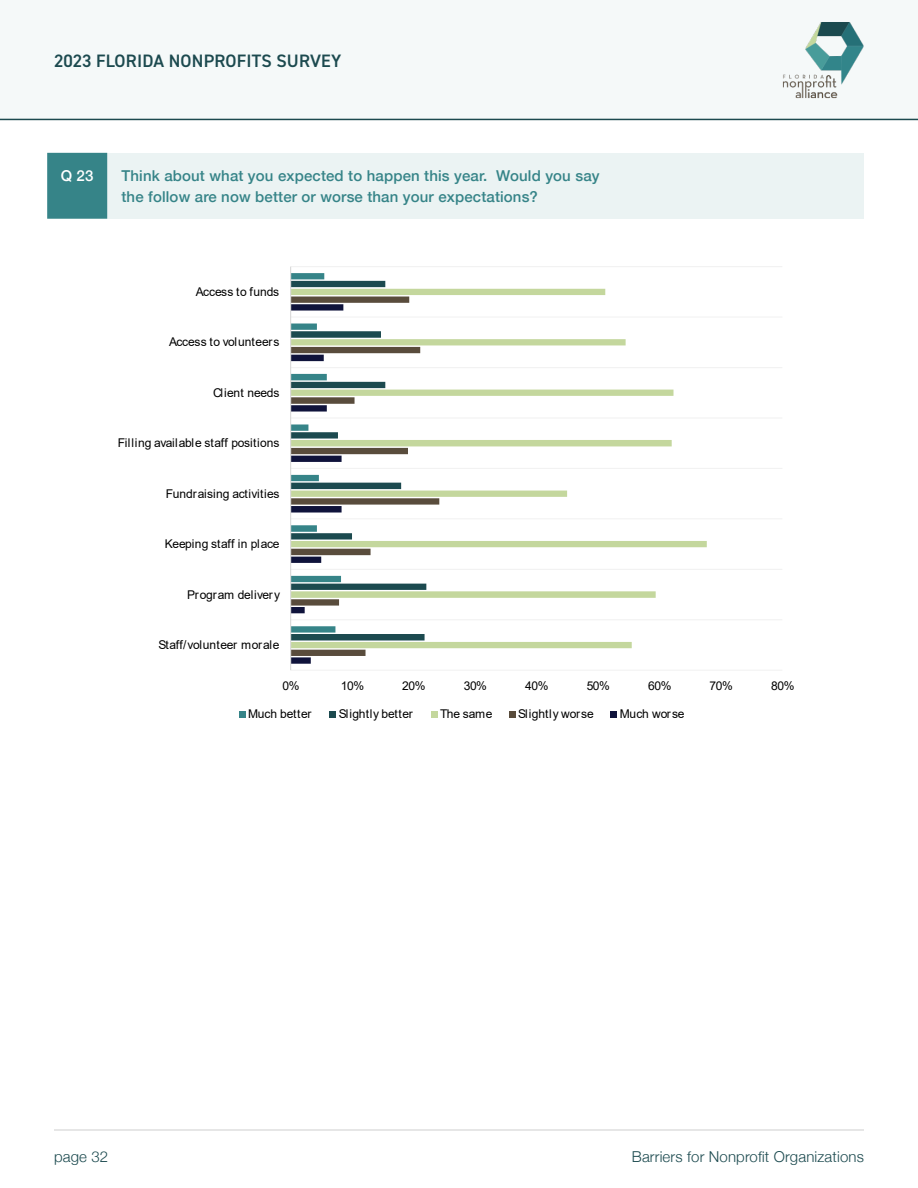
<style>
.page{position:relative;width:918px;height:1188px;background:#fff}
.page>*{position:absolute;margin:0;border:0;box-sizing:border-box;transform-origin:0 0}
.t1{font:600 18px "DIN2014";letter-spacing:.01em;color:#1c4a4f}
.t2{font:500 15px/21px "Helvetica Neue";letter-spacing:.01em;color:#368488}
.t3{font:300 15px "Helvetica Neue";letter-spacing:.01em;color:#1c4a4f}
.t4{font:500 15px "Helvetica Neue";color:#fff}
.t5{font:12px "Arial";letter-spacing:-.005em;color:#000}
.t6{font:12px "Arial";letter-spacing:.02em;color:#000}
</style>
<div class="page">
<div style="left:0;top:0;width:918px;height:119px;background:#f5f9f9"></div>
<hr style="left:0;top:119px;width:918px;height:1px;background:#1c4a4f">
<img style="left:782px;top:22px;width:82px;height:77px">
<hr style="left:54px;top:1130px;width:810px;height:1px;background:#e6e6e6">
<div style="left:47px;top:153px;width:817px;height:66px;background:#ebf3f3"></div>
<div style="left:47px;top:153px;width:60px;height:66px;background:#368488"></div>
<hr style="left:291px;top:266px;width:491px;height:1px;background:#f2f2f2">
<hr style="left:291px;top:316px;width:491px;height:2px;background:#f2f2f2">
<hr style="left:291px;top:367px;width:491px;height:1px;background:#f2f2f2">
<hr style="left:291px;top:417px;width:491px;height:2px;background:#f2f2f2">
<hr style="left:291px;top:468px;width:491px;height:1px;background:#f2f2f2">
<hr style="left:291px;top:518px;width:491px;height:1px;background:#f2f2f2">
<hr style="left:291px;top:569px;width:491px;height:1px;background:#f2f2f2">
<hr style="left:291px;top:619px;width:491px;height:1px;background:#f2f2f2">
<hr style="left:291px;top:670px;width:491px;height:1px;background:#f2f2f2">
<svg style="left:343px;top:289px;width:364px;height:359px"></svg>
<svg style="left:343px;top:297px;width:96px;height:359px"></svg>
<svg style="left:291px;top:273px;width:52px;height:391px"></svg>
<hr style="left:290px;top:267px;width:1px;height:403px;background:#d9d9d9">
<svg style="left:239px;top:711px;width:6px;height:6px"></svg>
<svg style="left:330px;top:711px;width:6px;height:6px"></svg>
<div style="left:431px;top:711px;width:7px;height:6px;background:#c4d79d"></div>
<div style="left:509px;top:711px;width:7px;height:6px;background:#594c3c"></div>
<div style="left:610px;top:711px;width:7px;height:6px;background:#0f133b"></div>
<h1 class="t1" style="left:54px;top:49px;width:289px">2023 FLORIDA NONPROFITS SURVEY</h1>
<p class="t4" style="left:61px;top:164px;width:34px">Q 23</p>
<p class="t2" style="left:122px;top:164px;width:480px">Think about what you expected to happen this year. Would you say the follow are now better or worse than your expectations?</p>
<p class="t5" style="left:196px;top:283px;width:85px">Access to funds</p>
<p class="t5" style="left:169px;top:334px;width:112px">Access to volunteers</p>
<p class="t5" style="left:213px;top:384px;width:68px">Client needs</p>
<p class="t5" style="left:118px;top:435px;width:163px">Filling available staff positions</p>
<p class="t5" style="left:166px;top:485px;width:115px">Fundraising activities</p>
<p class="t5" style="left:165px;top:536px;width:116px">Keeping staff in place</p>
<p class="t5" style="left:187px;top:586px;width:94px">Program delivery</p>
<p class="t5" style="left:158px;top:637px;width:123px">Staff/volunteer morale</p>
<p class="t5" style="left:282px;top:678px;width:19px">0%</p>
<p class="t5" style="left:341px;top:678px;width:25px">10%</p>
<p class="t5" style="left:402px;top:678px;width:25px">20%</p>
<p class="t5" style="left:464px;top:678px;width:25px">30%</p>
<p class="t5" style="left:525px;top:678px;width:25px">40%</p>
<p class="t5" style="left:587px;top:678px;width:25px">50%</p>
<p class="t5" style="left:648px;top:678px;width:25px">60%</p>
<p class="t5" style="left:710px;top:678px;width:25px">70%</p>
<p class="t5" style="left:771px;top:678px;width:25px">80%</p>
<p class="t5" style="left:248px;top:706px;width:65px">Much better</p>
<p class="t6" style="left:339px;top:706px;width:76px">Slightly better</p>
<p class="t5" style="left:440px;top:706px;width:54px">The same</p>
<p class="t5" style="left:518px;top:706px;width:77px">Slightly worse</p>
<p class="t5" style="left:620px;top:706px;width:66px">Much worse</p>
<p class="t3" style="left:54px;top:1145px;width:56px">page 32</p>
<p class="t3" style="left:632px;top:1145px;width:234px">Barriers for Nonprofit Organizations</p>
</div>
